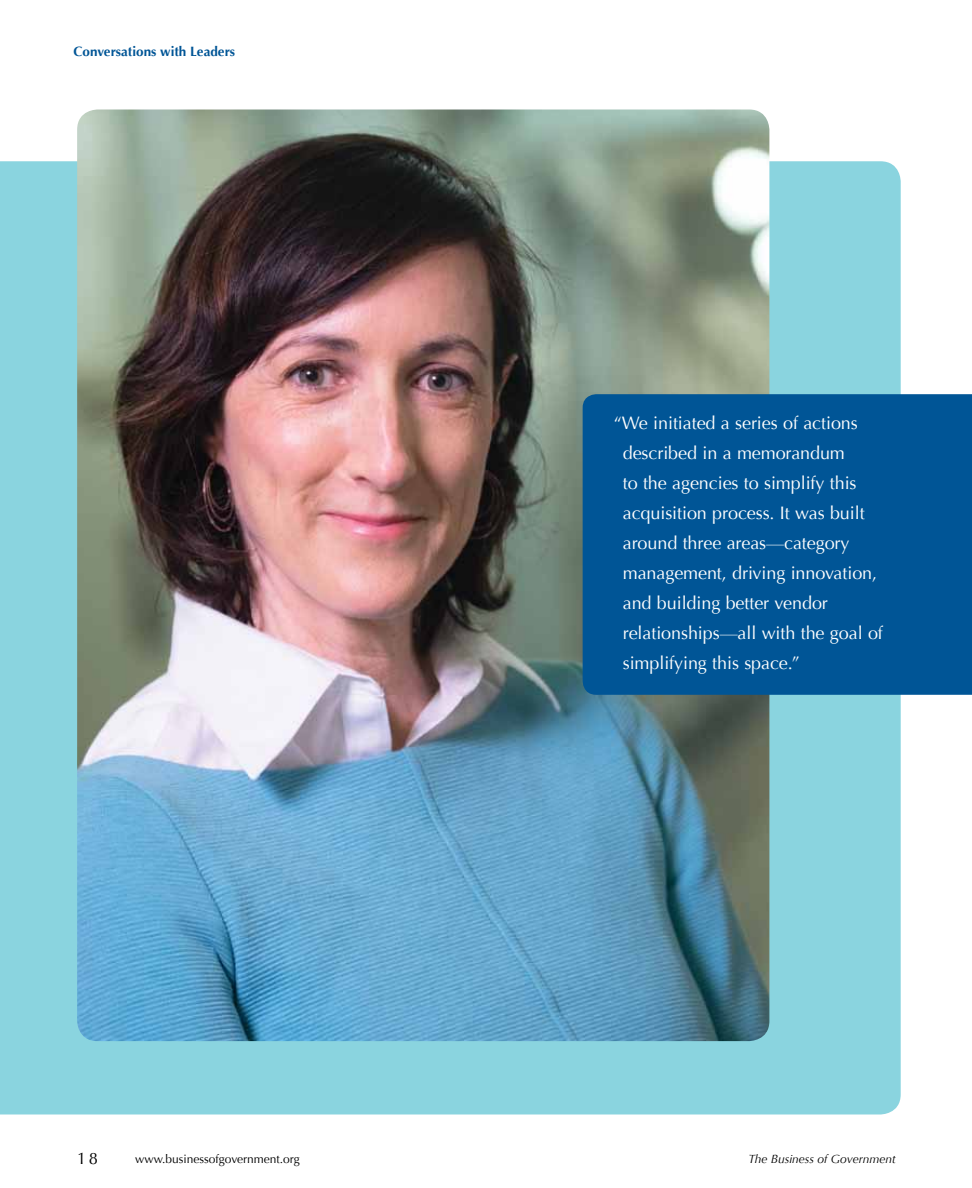
<style>
.page{position:relative;width:972px;height:1188px;background:#fff}
.page>*{position:absolute;margin:0;border:0;box-sizing:border-box;transform-origin:0 0}
.t1{font:18px/30px "Optima";letter-spacing:-.005em;color:#fff}
.t2{font:16.5px "Optima";color:#000}
.t3{font:700 13.5px "Optima";color:#005596}
.t4{font:12px "Optima";color:#000}
.t5{font:italic 12px "Optima";color:#000}
</style>
<div class="page">
<div style="left:0;top:161px;width:901px;height:953px;background:#8ad4df"></div>
<img style="left:77px;top:110px;width:692px;height:931px">
<div style="left:583px;top:394px;width:389px;height:301px;background:#005596"></div>
<p class="t3" style="left:74px;top:44px;width:163px">Conversations with Leaders</p>
<p class="t1" style="left:623px;top:408px;width:262px;text-indent:-9px">“We initiated a series of actions described in a memorandum<br>to the agencies to simplify this acquisition process. It was built around three areas—category management, driving innovation, and building better vendor relationships—all with the goal of simplifying this space.”</p>
<p class="t2" style="left:77px;top:1149px;width:22px">18</p>
<p class="t4" style="left:135px;top:1152px;width:166px">www.businessofgovernment.org</p>
<p class="t5" style="left:749px;top:1152px;width:149px">The Business of Government</p>
</div>
